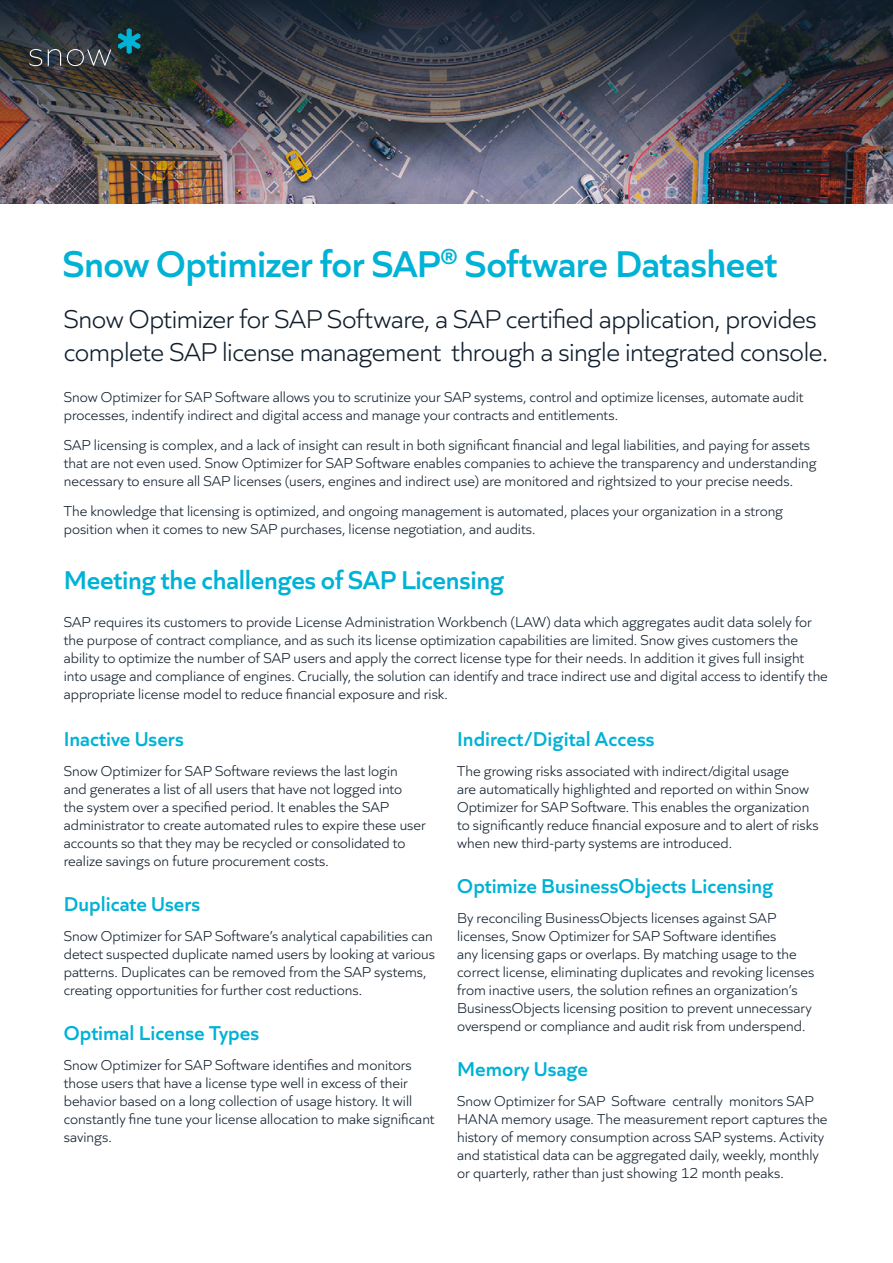
<style>
.page{position:relative;width:893px;height:1263px;background:#fff}
.page>*{position:absolute;margin:0;border:0;box-sizing:border-box;transform-origin:0 0}
.t1{font:600 39px "Quiet Sans";letter-spacing:-.015em;color:#00b2d5}
.t2{font:300 27px/32.4px "Quiet Sans";letter-spacing:-.015em;color:#101e2c}
.t3{font:600 27px "Quiet Sans";letter-spacing:-.01em;color:#00b2d5}
.t4{font:600 21px "Quiet Sans";color:#00b2d5}
.t5{font:300 15px/18px "Quiet Sans";color:#101e2c}
</style>
<div class="page">
<img style="left:0;top:0;width:893px;height:204px">
<svg style="left:118px;top:28px;width:22px;height:26px"></svg>
<svg style="left:29px;top:49px;width:13px;height:17px"></svg>
<svg style="left:48px;top:49px;width:13px;height:17px"></svg>
<svg style="left:67px;top:49px;width:44px;height:17px"></svg>
<h1 class="t1" style="left:63px;top:234px;width:716px">Snow Optimizer for SAP<sup>®</sup> Software Datasheet</h1>
<h2 class="t2" style="left:64px;top:301px;width:766px">Snow Optimizer for SAP Software, a SAP certified application, provides complete SAP license management through a single integrated console.</h2>
<p class="t5" style="left:64px;top:387px;width:741px">Snow Optimizer for SAP Software allows you to scrutinize your SAP systems, control and optimize licenses, automate audit processes, indentify indirect and digital access and manage your contracts and entitlements.</p>
<p class="t5" style="left:64px;top:435px;width:754px">SAP licensing is complex, and a lack of insight can result in both significant financial and legal liabilities, and paying for assets that are not even used. Snow Optimizer for SAP Software enables companies to achieve the transparency and understanding necessary to ensure all SAP licenses (users, engines and indirect use) are monitored and rightsized to your precise needs.</p>
<p class="t5" style="left:64px;top:501px;width:721px">The knowledge that licensing is optimized, and ongoing management is automated, places your organization in a strong position when it comes to new SAP purchases, license negotiation, and audits.</p>
<h2 class="t3" style="left:64px;top:559px;width:442px">Meeting the challenges of SAP Licensing</h2>
<p class="t5" style="left:64px;top:612px;width:766px">SAP requires its customers to provide License Administration Workbench (LAW) data which aggregates audit data solely for the purpose of contract compliance, and as such its license optimization capabilities are limited. Snow gives customers the ability to optimize the number of SAP users and apply the correct license type for their needs. In addition it gives full insight into usage and compliance of engines. Crucially, the solution can identify and trace indirect use and digital access to identify the appropriate license model to reduce financial exposure and risk.</p>
<h3 class="t4" style="left:64px;top:723px;width:122px">Inactive Users</h3>
<p class="t5" style="left:64px;top:761px;width:364px">Snow Optimizer for SAP Software reviews the last login<br>and generates a list of all users that have not logged into the system over a specified period. It enables the SAP administrator to create automated rules to expire these user accounts so that they may be recycled or consolidated to realize savings on future procurement costs.</p>
<h3 class="t4" style="left:64px;top:888px;width:138px">Duplicate Users</h3>
<p class="t5" style="left:64px;top:926px;width:373px">Snow Optimizer for SAP Software’s analytical capabilities can detect suspected duplicate named users by looking at various patterns. Duplicates can be removed from the SAP systems, creating opportunities for further cost reductions.</p>
<h3 class="t4" style="left:64px;top:1017px;width:197px">Optimal License Types</h3>
<p class="t5" style="left:64px;top:1055px;width:372px">Snow Optimizer for SAP Software identifies and monitors those users that have a license type well in excess of their behavior based on a long collection of usage history. It will constantly fine tune your license allocation to make significant savings.</p>
<h3 class="t4" style="left:457px;top:723px;width:199px">Indirect/Digital Access</h3>
<p class="t5" style="left:457px;top:761px;width:363px">The growing risks associated with indirect/digital usage<br>are automatically highlighted and reported on within Snow Optimizer for SAP Software. This enables the organization to significantly reduce financial exposure and to alert of risks when new third-party systems are introduced.</p>
<h3 class="t4" style="left:457px;top:870px;width:318px">Optimize BusinessObjects Licensing</h3>
<p class="t5" style="left:457px;top:908px;width:359px">By reconciling BusinessObjects licenses against SAP licenses, Snow Optimizer for SAP Software identifies<br>any licensing gaps or overlaps. By matching usage to the correct license, eliminating duplicates and revoking licenses from inactive users, the solution refines an organization’s BusinessObjects licensing position to prevent unnecessary overspend or compliance and audit risk from underspend.</p>
<h3 class="t4" style="left:457px;top:1053px;width:132px">Memory Usage</h3>
<p class="t5" style="left:457px;top:1091px;width:372px">Snow Optimizer for SAP Software centrally monitors SAP HANA memory usage. The measurement report captures the history of memory consumption across SAP systems. Activity and statistical data can be aggregated daily, weekly, monthly or quarterly, rather than just showing 12 month peaks.</p>
</div>
